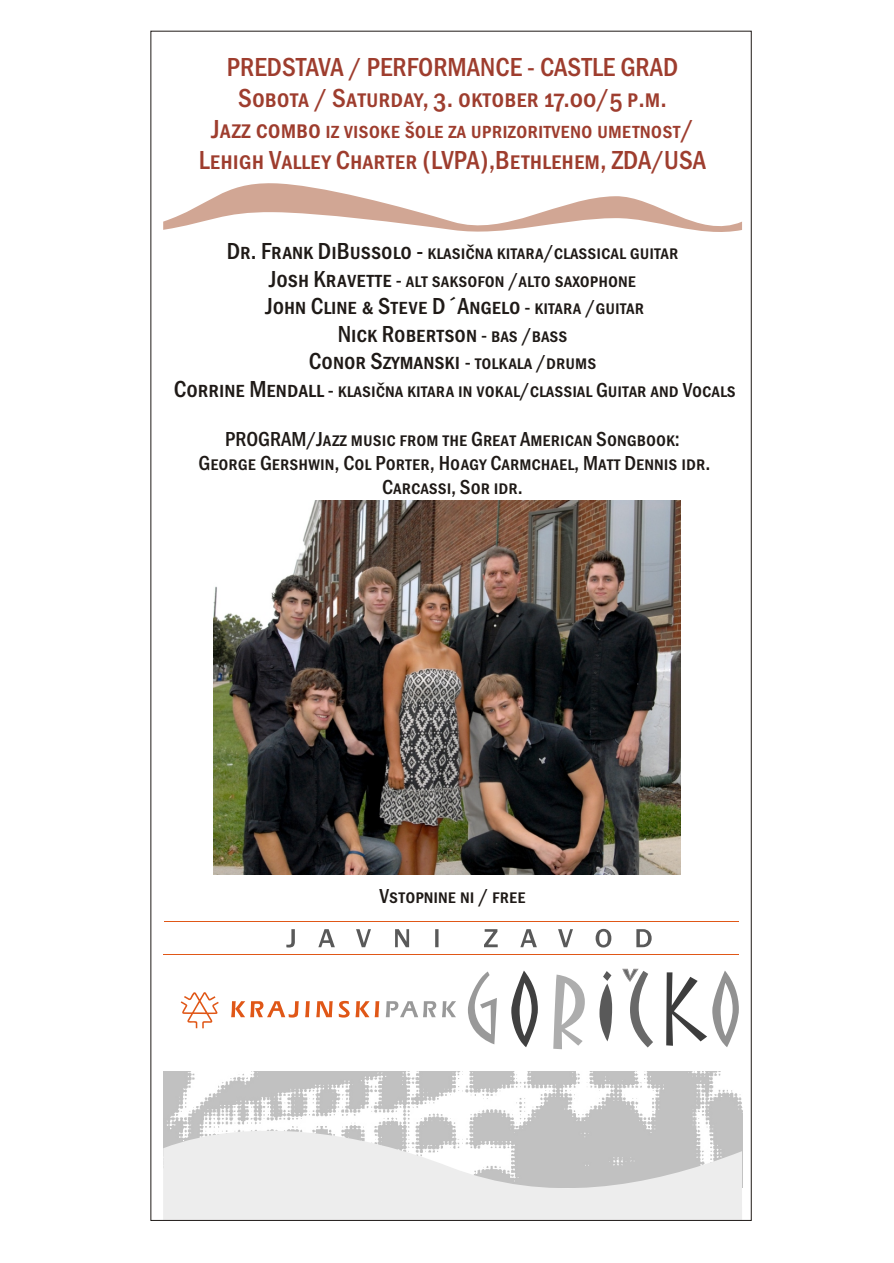
<style>
.page{position:relative;width:894px;height:1263px;background:#fff}
.page>*{position:absolute;margin:0;border:0;box-sizing:border-box;transform-origin:0 0}
.t1{font:500 condensed 27px "Franklin Got SC Itc TEE";color:#9e3d2e}
.t2{font:500 condensed 24px/27.6px "Franklin Got SC Itc TEE";color:#1f1a17;text-align:center}
.t3{font:500 condensed 24px "Franklin Got SC Itc TEE";color:#9e3d2e}
.t4{font:500 condensed 21px/24.2px "Franklin Got SC Itc TEE";color:#1f1a17;text-align:center}
.s1{font-size:24px}
.s2{font-size:27px}
.s3{font-size:21px}
</style>
<div class="page">
<svg style="left:163px;top:183px;width:579px;height:49px"></svg>
<svg style="left:468px;top:971px;width:29px;height:73px"></svg>
<svg style="left:511px;top:971px;width:27px;height:76px"></svg>
<svg style="left:553px;top:975px;width:32px;height:74px"></svg>
<svg style="left:600px;top:971px;width:12px;height:70px"></svg>
<svg style="left:666px;top:971px;width:73px;height:76px"></svg>
<svg style="left:622px;top:968px;width:31px;height:80px"></svg>
<svg style="left:386px;top:1001px;width:50px;height:16px"></svg>
<svg style="left:442px;top:1001px;width:14px;height:16px"></svg>
<svg style="left:231px;top:1001px;width:68px;height:17px"></svg>
<svg style="left:305px;top:1001px;width:5px;height:16px"></svg>
<svg style="left:316px;top:1001px;width:17px;height:16px"></svg>
<svg style="left:339px;top:1001px;width:11px;height:17px"></svg>
<svg style="left:356px;top:1001px;width:23px;height:16px"></svg>
<svg style="left:181px;top:992px;width:38px;height:36px"></svg>
<svg style="left:286px;top:929px;width:366px;height:19px"></svg>
<hr style="left:163px;top:954px;width:576px;height:1px;background:#e05717">
<hr style="left:164px;top:922px;width:575px;height:1px;background:#e05717">
<img style="left:163px;top:1071px;width:579px;height:45px">
<svg style="left:163px;top:1116px;width:579px;height:103px;background:#e1e1e1"></svg>
<img style="left:213px;top:501px;width:468px;height:374px">
<p class="t1" style="left:227px;top:56px;width:453px">PREDSTAVA / PERFORMANCE - CASTLE GRAD</p>
<p class="t1" style="left:238px;top:87px;width:430px">Sobota / Saturday, 3. oktober 17.00/5 p.m.</p>
<p class="t1" style="left:212px;top:118px;width:129px">Jazz combo <span class="s1">iz</span></p>
<p class="t1" style="left:199px;top:149px;width:509px">Lehigh Valley Charter (LVPA),Bethlehem, ZDA/USA</p>
<p class="t3" style="left:344px;top:120px;width:351px">visoke šole za uprizoritveno umetnost<span class="s2">/</span></p>
<p class="t4" style="left:227px;top:240px;width:453px;line-height:27.6px"><span class="s1">Dr. Frank DiBussolo -</span> klasična kitara/classical guitar<br><span class="s1">Josh Kravette</span> - alt saksofon /alto saxophone</p>
<p class="t2" style="left:265px;top:295px;width:380px">John Cline &amp; Steve D´Angelo <span class="s3">- kitara /guitar<br></span>Nick Robertson <span class="s3">- bas /bass<br></span>Conor Szymanski <span class="s3">- tolkala /drums</span></p>
<p class="t4" style="left:174px;top:380px;width:564px"><span class="s1">Corrine Mendall</span> - klasična kitara in vokal/classial Guitar and Vocals</p>
<p class="t4" style="left:199px;top:429px;width:513px">PROGRAM/Jazz music from the Great American Songbook:<br>George Gershwin, Col Porter, Hoagy Carmchael, Matt Dennis idr.<br>Carcassi, Sor idr.</p>
<p class="t4" style="left:380px;top:886px;width:147px">Vstopnine ni / free</p>
</div>
